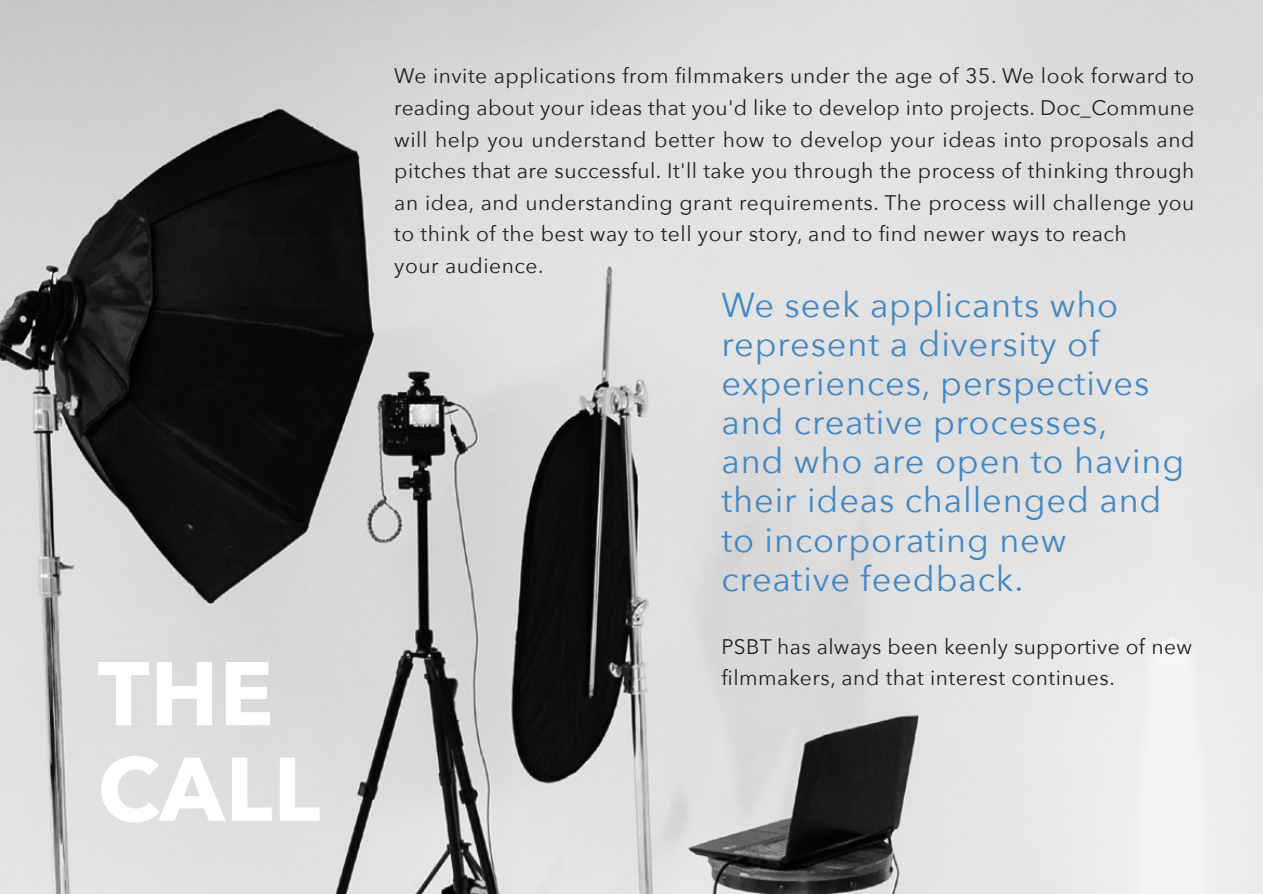
<style>
.page{position:relative;width:1263px;height:894px;background:#fff}
.page>*{position:absolute;margin:0;border:0;box-sizing:border-box;transform-origin:0 0}
.t1{font:700 89.25px/95.6px "Avenir Next";letter-spacing:.01em;color:#fff}
.t2{font:34.5px/39px "Avenir Next";letter-spacing:.025em;color:#4287c3}
.t3{font:21px/31.5px "Avenir Next";letter-spacing:.025em;color:#231f20}
</style>
<div class="page">
<img style="left:0;top:0;width:1263px;height:893px">
<h1 class="t1" style="left:98px;top:644px;width:224px">THE<br>CALL</h1>
<p class="t3" style="left:394px;top:59px;width:801px">We invite applications from filmmakers under the age of 35. We look forward to reading about your ideas that you'd like to develop into projects. Doc_Commune will help you understand better how to develop your ideas into proposals and pitches that are successful. It'll take you through the process of thinking through an idea, and understanding grant requirements. The process will challenge you to think of the best way to tell your story, and to find newer ways to reach<br>your audience.</p>
<h2 class="t2" style="left:721px;top:284px;width:464px">We seek applicants who represent a diversity of experiences, perspectives and creative processes,<br>and who are open to having their ideas challenged and to incorporating new creative feedback.</h2>
<p class="t3" style="left:721px;top:629px;width:472px">PSBT has always been keenly supportive of new filmmakers, and that interest continues.</p>
</div>
